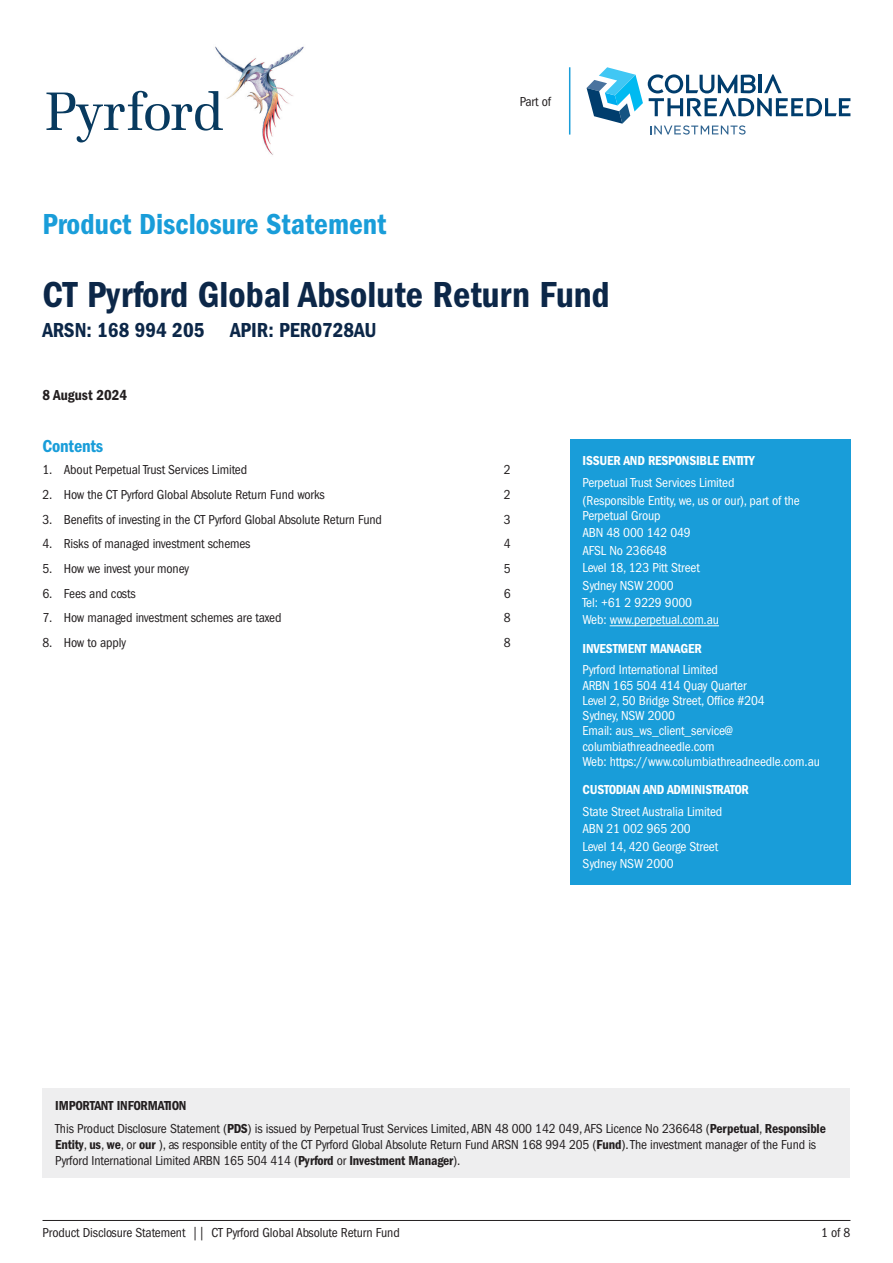
<style>
.page{position:relative;width:893px;height:1263px;background:#fff}
.page>*{position:absolute;margin:0;border:0;box-sizing:border-box;transform-origin:0 0}
.t1{font:37.5px "Franklin Gothic LT Pro Cn Dm";color:#0c2748}
.t2{font:30px "Franklin Gothic LT Pro Cn Dm";color:#199dd9}
.t3{font:21px "Franklin Gothic LT Pro Cn Dm";color:#0c2748}
.t4{font:18px "Franklin Gothic LT Pro Cn Dm";letter-spacing:-.01em;color:#199dd9}
.t5{font:15px "Franklin Gothic LT Pro Cn Dm";color:#231f20}
.t6{font:condensed 13.5px/16.2px "Franklin Gothic LT Pro";letter-spacing:-.01em;color:#231f20}
.t7{font:condensed 13.5px/17.4px "Franklin Gothic LT Pro";letter-spacing:-.01em;color:#fff}
.t8{font:13.5px "Franklin Gothic LT Pro Cn Dm";letter-spacing:-.01em;color:#fff}
.t9{font:13.5px "Franklin Gothic LT Pro Cn Dm";letter-spacing:-.01em;color:#231f20}
.s1{font-family:"Franklin Gothic LT Pro Cn Dm";font-stretch:normal}
</style>
<div class="page">
<div style="left:570px;top:439px;width:280px;height:446px;background:#199dd9"></div>
<hr style="left:610px;top:625px;width:109px;height:1px;background:#fff">
<hr style="left:43px;top:1220px;width:807px;height:1px;background:#231f20">
<svg style="left:587px;top:67px;width:263px;height:68px"></svg>
<div style="left:43px;top:1088px;width:807px;height:90px;background:#eeeeef"></div>
<img style="left:215px;top:46px;width:89px;height:109px">
<svg style="left:46px;top:91px;width:177px;height:51px"></svg>
<hr style="left:569px;top:67px;width:1px;height:68px;background:#199dd9">
<h2 class="t2" style="left:43px;top:207px;width:345px">Product Disclosure Statement</h2>
<p class="t6" style="left:520px;top:93px;width:33px">Part of</p>
<h1 class="t1" style="left:43px;top:273px;width:569px">CT Pyrford Global Absolute Return Fund</h1>
<h3 class="t3" style="left:43px;top:318px;width:336px">ARSN: 168 994 205 APIR: PER0728AU</h3>
<p class="t5" style="left:43px;top:386px;width:86px">8 August 2024</p>
<h3 class="t4" style="left:43px;top:435px;width:62px">Contents</h3>
<p class="t6" style="left:43px;top:462px;width:206px">1. About Perpetual Trust Services Limited</p>
<p class="t6" style="left:504px;top:462px;width:8px">2</p>
<p class="t6" style="left:43px;top:486px;width:284px">2. How the CT Pyrford Global Absolute Return Fund works</p>
<p class="t6" style="left:504px;top:486px;width:8px">2</p>
<p class="t6" style="left:43px;top:511px;width:341px">3. Benefits of investing in the CT Pyrford Global Absolute Return Fund</p>
<p class="t6" style="left:504px;top:511px;width:8px">3</p>
<p class="t6" style="left:43px;top:536px;width:210px">4. Risks of managed investment schemes</p>
<p class="t6" style="left:504px;top:536px;width:8px">4</p>
<p class="t6" style="left:43px;top:561px;width:148px">5. How we invest your money</p>
<p class="t6" style="left:504px;top:561px;width:8px">5</p>
<p class="t6" style="left:43px;top:585px;width:95px">6. Fees and costs</p>
<p class="t6" style="left:504px;top:585px;width:8px">6</p>
<p class="t6" style="left:43px;top:610px;width:241px">7. How managed investment schemes are taxed</p>
<p class="t6" style="left:504px;top:610px;width:8px">8</p>
<p class="t6" style="left:43px;top:635px;width:85px">8. How to apply</p>
<p class="t6" style="left:504px;top:635px;width:8px">8</p>
<p class="t8" style="left:583px;top:453px;width:174px">ISSUER AND RESPONSIBLE ENTITY</p>
<p class="t7" style="left:583px;top:474px;width:219px">Perpetual Trust Services Limited (Responsible Entity, we, us or our), part of the</p>
<p class="t7" style="left:583px;top:507px;width:138px">Perpetual Group<br>ABN 48 000 142 049<br>AFSL No 236648<br>Level 18, 123 Pitt Street<br>Sydney NSW 2000<br>Tel: +61 2 9229 9000<br>Web: www.perpetual.com.au</p>
<p class="t8" style="left:583px;top:640px;width:121px">INVESTMENT MANAGER</p>
<p class="t7" style="left:583px;top:662px;width:239px;line-height:15.3px">Pyrford International Limited<br>ARBN 165 504 414 Quay Quarter<br>Level 2, 50 Bridge Street, Office #204<br>Sydney, NSW 2000<br>Email: aus_ws_client_service@ columbiathreadneedle.com<br>Web: https://www.columbiathreadneedle.com.au</p>
<p class="t8" style="left:583px;top:782px;width:168px">CUSTODIAN AND ADMINISTRATOR</p>
<p class="t7" style="left:583px;top:803px;width:141px">State Street Australia Limited<br>ABN 21 002 965 200<br>Level 14, 420 George Street<br>Sydney NSW 2000</p>
<p class="t9" style="left:55px;top:1098px;width:133px">IMPORTANT INFORMATION</p>
<p class="t6" style="left:55px;top:1120px;width:772px">This Product Disclosure Statement (<span class="s1">PDS</span>) is issued by Perpetual Trust Services Limited, ABN 48 000 142 049, AFS Licence No 236648 (<span class="s1">Perpetual</span>, <span class="s1">Responsible<br>Entity</span>, <span class="s1">us</span>, <span class="s1">we</span>, or <span class="s1">our</span> ), as responsible entity of the CT Pyrford Global Absolute Return Fund ARSN 168 994 205 (<span class="s1">Fund</span>). The investment manager of the Fund is<br>Pyrford International Limited ARBN 165 504 414 (<span class="s1">Pyrford</span> or <span class="s1">Investment Manager</span>).</p>
<p class="t6" style="left:43px;top:1225px;width:359px">Product Disclosure Statement || CT Pyrford Global Absolute Return Fund</p>
<p class="t6" style="left:821px;top:1225px;width:31px">1 of 8</p>
</div>
